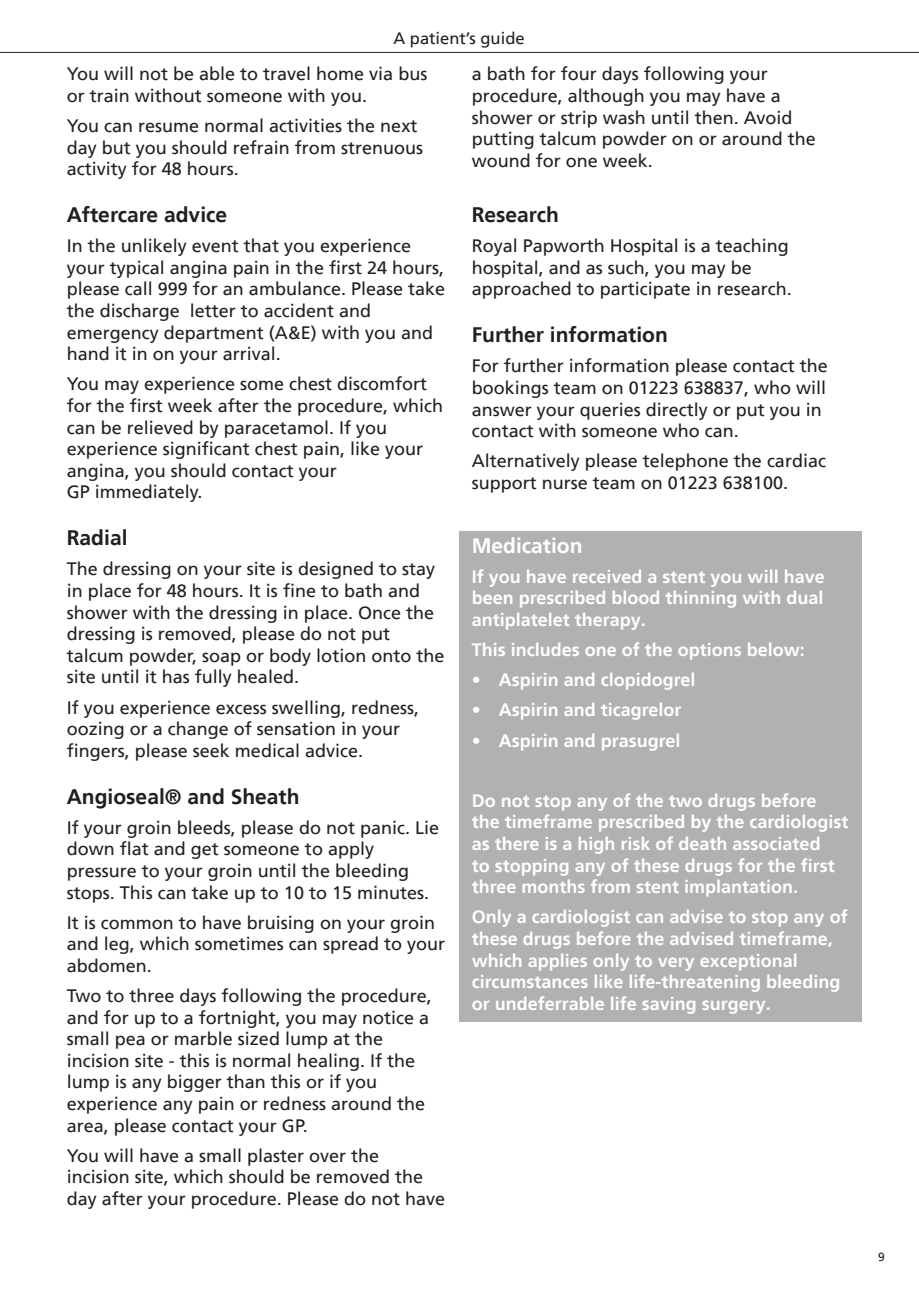
<style>
.page{position:relative;width:919px;height:1289px;background:#fff}
.page>*{position:absolute;margin:0;border:0;box-sizing:border-box;transform-origin:0 0}
.t1{font:700 21px "Frutiger";color:#231f20}
.t2{font:700 21px "Frutiger";color:#fff}
.t3{font:18px/21.6px "Frutiger";color:#231f20}
.t4{font:700 18px/21.6px "Frutiger";color:#fff}
.t5{font:16.5px "Frutiger";color:#231f20}
.t6{font:12px "Frutiger";color:#231f20}
</style>
<div class="page">
<svg style="left:0;top:52px;width:15px;height:1px"></svg>
<hr style="left:15px;top:52px;width:903px;height:1px;background:#231f20">
<div style="left:459px;top:531px;width:402px;height:491px;background:#b2b0b1"></div>
<p class="t5" style="left:393px;top:29px;width:133px">A patient’s guide</p>
<p class="t3" style="left:67px;top:63px;width:362px">You will not be able to travel home via bus or train without someone with you.</p>
<p class="t3" style="left:67px;top:115px;width:358px">You can resume normal activities the next day but you should refrain from strenuous activity for 48 hours.</p>
<p class="t1" style="left:67px;top:202px;width:162px">Aftercare advice</p>
<p class="t3" style="left:67px;top:235px;width:380px">In the unlikely event that you experience your typical angina pain in the first 24 hours, please call 999 for an ambulance. Please take the discharge letter to accident and emergency department (A&amp;E) with you and hand it in on your arrival.</p>
<p class="t3" style="left:67px;top:373px;width:378px">You may experience some chest discomfort for the first week after the procedure, which can be relieved by paracetamol. If you experience significant chest pain, like your angina, you should contact your<br>GP immediately.</p>
<p class="t1" style="left:67px;top:525px;width:62px">Radial</p>
<p class="t3" style="left:67px;top:558px;width:379px">The dressing on your site is designed to stay in place for 48 hours. It is fine to bath and shower with the dressing in place. Once the dressing is removed, please do not put talcum powder, soap or body lotion onto the site until it has fully healed.</p>
<p class="t3" style="left:67px;top:696px;width:354px">If you experience excess swelling, redness, oozing or a change of sensation in your fingers, please seek medical advice.</p>
<p class="t1" style="left:67px;top:784px;width:234px">Angioseal® and Sheath</p>
<p class="t3" style="left:67px;top:816px;width:374px">If your groin bleeds, please do not panic. Lie down flat and get someone to apply pressure to your groin until the bleeding stops. This can take up to 10 to 15 minutes.</p>
<p class="t3" style="left:67px;top:911px;width:380px">It is common to have bruising on your groin and leg, which sometimes can spread to your abdomen.</p>
<p class="t3" style="left:67px;top:985px;width:366px">Two to three days following the procedure, and for up to a fortnight, you may notice a small pea or marble sized lump at the incision site - this is normal healing. If the lump is any bigger than this or if you experience any pain or redness around the area, please contact your GP.</p>
<p class="t3" style="left:67px;top:1144px;width:380px">You will have a small plaster over the incision site, which should be removed the day after your procedure. Please do not have</p>
<p class="t3" style="left:471px;top:63px;width:346px">a bath for four days following your procedure, although you may have a shower or strip wash until then. Avoid putting talcum powder on or around the wound for one week.</p>
<p class="t1" style="left:471px;top:202px;width:89px">Research</p>
<p class="t3" style="left:471px;top:235px;width:322px">Royal Papworth Hospital is a teaching hospital, and as such, you may be approached to participate in research.</p>
<p class="t1" style="left:471px;top:322px;width:198px">Further information</p>
<p class="t3" style="left:471px;top:355px;width:358px">For further information please contact the bookings team on 01223 638837, who will answer your queries directly or put you in contact with someone who can.</p>
<p class="t3" style="left:471px;top:450px;width:356px">Alternatively please telephone the cardiac support nurse team on 01223 638100.</p>
<p class="t2" style="left:471px;top:533px;width:112px">Medication</p>
<p class="t4" style="left:471px;top:566px;width:354px;text-align:justify">If you have received a stent you will have been prescribed blood thinning with dual antiplatelet therapy.</p>
<p class="t4" style="left:471px;top:639px;width:335px">This includes one of the options below:</p>
<p class="t4" style="left:471px;top:669px;width:225px">• Aspirin and clopidogrel</p>
<p class="t4" style="left:471px;top:699px;width:211px">• Aspirin and ticagrelor</p>
<p class="t4" style="left:471px;top:729px;width:210px">• Aspirin and prasugrel</p>
<p class="t4" style="left:471px;top:789px;width:378px">Do not stop any of the two drugs before the timeframe prescribed by the cardiologist as there is a high risk of death associated<br>to stopping any of these drugs for the first three months from stent implantation.</p>
<p class="t4" style="left:471px;top:906px;width:377px">Only a cardiologist can advise to stop any of these drugs before the advised timeframe, which applies only to very exceptional circumstances like life-threatening bleeding or undeferrable life saving surgery.</p>
<p class="t6" style="left:878px;top:1249px;width:8px">9</p>
</div>
